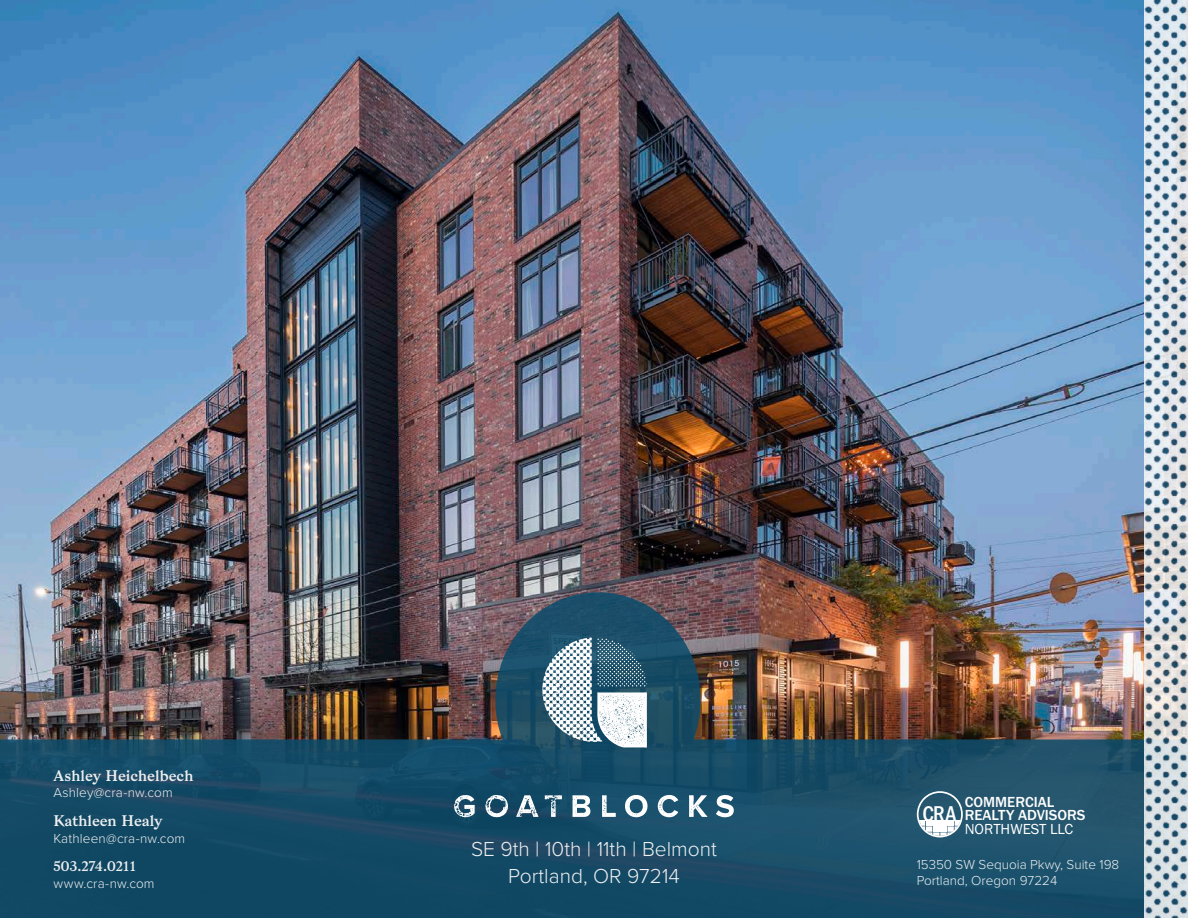
<style>
.page{position:relative;width:1188px;height:918px;background:#fff}
.page>*{position:absolute;margin:0;border:0;box-sizing:border-box;transform-origin:0 0}
.t1{font:500 condensed 22.2px "Franklin Gothic";color:#fff}
.t2{font:300 21px/27px "Proxima Nova";color:#edeff0;text-align:center}
.t3{font:500 15.15px/13.4px "Franklin Gothic";color:#fff}
.t4{font:15.15px "Franklin Gothic";color:#fff}
.t5{font:15px "Bagnard";color:#edeff0}
.t6{font:300 13.5px/16.5px "Proxima Nova";color:#edeff0}
.t7{font:13.5px "Bagnard";letter-spacing:.015em;color:#edeff0}
.s1{font-size:21.9px}
</style>
<div class="page">
<img style="left:0;top:0;width:1144px;height:592px">
<img style="left:0;top:592px;width:1144px;height:326px">
<svg style="left:917px;top:791px;width:46px;height:46px"></svg>
<img style="left:1144px;top:0;width:44px;height:918px">
<svg style="left:542px;top:638px;width:105px;height:110px"></svg>
<svg style="left:572px;top:795px;width:19px;height:22px"></svg>
<svg style="left:602px;top:795px;width:14px;height:22px"></svg>
<svg style="left:657px;top:795px;width:21px;height:22px"></svg>
<svg style="left:689px;top:795px;width:18px;height:22px"></svg>
<svg style="left:516px;top:795px;width:23px;height:22px"></svg>
<svg style="left:625px;top:795px;width:23px;height:22px"></svg>
<svg style="left:454px;top:795px;width:21px;height:23px"></svg>
<svg style="left:716px;top:795px;width:18px;height:22px"></svg>
<svg style="left:485px;top:795px;width:23px;height:22px"></svg>
<svg style="left:545px;top:795px;width:17px;height:22px"></svg>
<p class="t5" style="left:53px;top:766px;width:142px">Ashley Heichelbech</p>
<p class="t6" style="left:53px;top:784px;width:121px">Ashley@cra-nw.com</p>
<p class="t5" style="left:53px;top:812px;width:110px">Kathleen Healy</p>
<p class="t6" style="left:53px;top:829px;width:133px">Kathleen@cra-nw.com</p>
<p class="t7" style="left:53px;top:858px;width:84px">503.274.0211</p>
<p class="t6" style="left:53px;top:874px;width:103px">www.cra-nw.com</p>
<h2 class="t2" style="left:471px;top:834px;width:247px">SE 9th | 10th | 11th | Belmont<br>Portland, OR 97214</h2>
<h1 class="t1" style="left:922px;top:799px;width:36px"><span class="s1">C</span>RA</h1>
<p class="t3" style="left:965px;top:795px;width:122px">COMMERCIAL<br>REALTY ADVISORS</p>
<p class="t4" style="left:965px;top:819px;width:110px">NORTHWEST LLC</p>
<p class="t6" style="left:917px;top:855px;width:204px">15350 SW Sequoia Pkwy, Suite 198<br>Portland, Oregon 97224</p>
</div>
